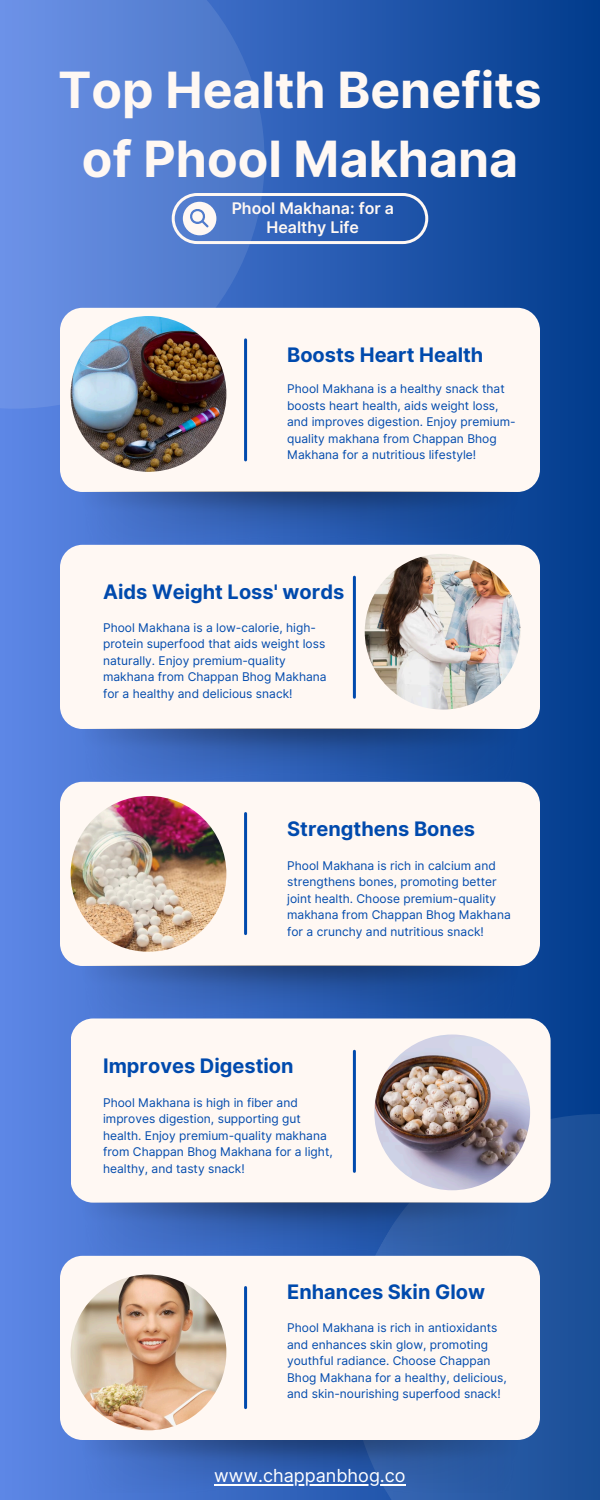
<style>
.page{position:relative;width:600px;height:1500px;background:#fff}
.page>*{position:absolute;margin:0;border:0;box-sizing:border-box;transform-origin:0 0}
.t1{font:700 50px/69.8px "Inter";color:#fff8f3;text-align:center}
.t2{font:700 20px "Inter";color:#004aad}
.t3{font:18px "Inter";color:#fff}
.t4{font:600 16px/19.5px "Inter";color:#fff8f3;text-align:center}
.t5{font:12px/16.5px "Inter";color:#004aad}
</style>
<div class="page">
<div style="left:0;top:0;width:600px;height:1500px;background:linear-gradient(to right,#628ae7,#013c8c)"></div>
<svg style="left:0;top:0;width:265px;height:409px;background:#5b84d7"></svg>
<svg style="left:315px;top:1079px;width:285px;height:421px;background:#1d529b"></svg>
<svg style="left:172px;top:193px;width:256px;height:51px"></svg>
<div style="left:60px;top:308px;width:480px;height:184px;background:#fff8f3;border-radius:22px"></div>
<div style="left:60px;top:1256px;width:480px;height:184px;background:#fff8f3;border-radius:22px"></div>
<div style="left:71px;top:1018px;width:479px;height:185px;background:#fff8f3;border-radius:22px"></div>
<div style="left:60px;top:782px;width:480px;height:184px;background:#fff8f3;border-radius:22px"></div>
<div style="left:60px;top:545px;width:480px;height:184px;background:#fff8f3;border-radius:22px"></div>
<hr style="left:244px;top:340px;width:3px;height:120px;background:#004aad">
<hr style="left:244px;top:814px;width:3px;height:120px;background:#004aad">
<hr style="left:244px;top:1288px;width:3px;height:120px;background:#004aad">
<hr style="left:353px;top:577px;width:3px;height:120px;background:#004aad">
<hr style="left:353px;top:1051px;width:3px;height:120px;background:#004aad">
<img style="left:79px;top:492px;width:441px;height:52px">
<img style="left:79px;top:729px;width:441px;height:52px">
<img style="left:79px;top:966px;width:441px;height:52px">
<img style="left:79px;top:1203px;width:441px;height:52px">
<img style="left:79px;top:1440px;width:441px;height:52px">
<img style="left:71px;top:316px;width:155px;height:156px;border-radius:50%">
<img style="left:71px;top:796px;width:155px;height:156px;border-radius:50%">
<img style="left:365px;top:554px;width:156px;height:156px;border-radius:50%">
<img style="left:71px;top:1275px;width:155px;height:155px;border-radius:50%">
<img style="left:374px;top:1035px;width:156px;height:155px;border-radius:50%">
<hr style="left:214px;top:1484px;width:192px;height:1px;background:#fff">
<h2 class="t1" style="left:58px;top:54px;width:485px">Top Health Benefits of Phool Makhana</h2>
<p class="t4" style="left:232px;top:198px;width:164px">Phool Makhana: for a<br>Healthy Life</p>
<p class="t2" style="left:287px;top:343px;width:198px">Boosts Heart Health</p>
<p class="t5" style="left:287px;top:381px;width:230px">Phool Makhana is a healthy snack that boosts heart health, aids weight loss, and improves digestion. Enjoy premium&shy;quality makhana from Chappan Bhog Makhana for a nutritious lifestyle!</p>
<h2 class="t2" style="left:103px;top:580px;width:243px">Aids Weight Loss' words</h2>
<p class="t5" style="left:103px;top:619px;width:225px">Phool Makhana is a low-calorie, high&shy;protein superfood that aids weight loss naturally. Enjoy premium-quality makhana from Chappan Bhog Makhana for a healthy and delicious snack!</p>
<p class="t2" style="left:287px;top:817px;width:190px">Strengthens Bones</p>
<p class="t5" style="left:287px;top:857px;width:225px">Phool Makhana is rich in calcium and strengthens bones, promoting better joint health. Choose premium-quality makhana from Chappan Bhog Makhana for a crunchy and nutritious snack!</p>
<p class="t2" style="left:103px;top:1054px;width:192px">Improves Digestion</p>
<p class="t5" style="left:103px;top:1094px;width:231px">Phool Makhana is high in fiber and improves digestion, supporting gut health. Enjoy premium-quality makhana from Chappan Bhog Makhana for a light, healthy, and tasty snack!</p>
<h2 class="t2" style="left:287px;top:1280px;width:199px">Enhances Skin Glow</h2>
<p class="t5" style="left:287px;top:1320px;width:221px">Phool Makhana is rich in antioxidants and enhances skin glow, promoting youthful radiance. Choose Chappan Bhog Makhana for a healthy, delicious, and skin-nourishing superfood snack!</p>
<p class="t3" style="left:214px;top:1465px;width:193px">www.chappanbhog.co</p>
</div>
